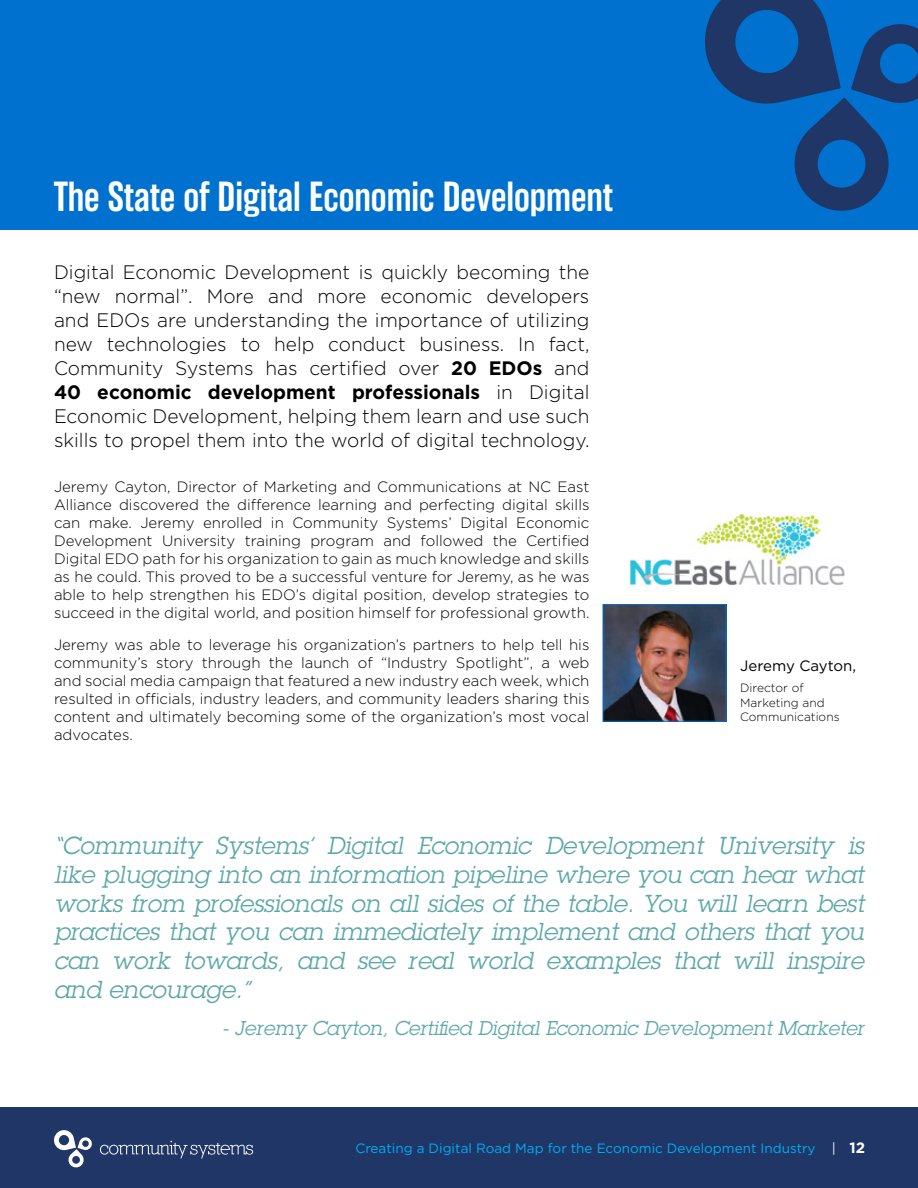
<style>
.page{position:relative;width:918px;height:1188px;background:#fff}
.page>*{position:absolute;margin:0;border:0;box-sizing:border-box;transform-origin:0 0}
.t1{font:600 42px "Rama Gothic E";color:#fff}
.t2{font:italic 24px/28.8px "Lubalin Graph";color:#5ba7a9;text-align:justify}
.t3{font:300 19.5px/24px "Gotham";color:#000;text-align:justify}
.t4{font:italic 19.5px "Lubalin Graph";color:#5ba7a9}
.t5{font:300 15px/18px "Gotham";color:#000;text-align:justify}
.t6{font:15px "Gotham";color:#000}
.t7{font:13.5px "Gotham";color:#00aeef}
.t8{font:300 12px/14.4px "Gotham";color:#000}
.s1{font-weight:700}
.s2{color:#fff}
.s3{font-weight:700;font-size:15px;color:#fff}
</style>
<div class="page">
<div style="left:0;top:1107px;width:918px;height:81px;background:#1f3667"></div>
<svg style="left:100px;top:1141px;width:153px;height:18px;background:#42557e"></svg>
<svg style="left:54px;top:1130px;width:39px;height:37px"></svg>
<div style="left:0;top:0;width:918px;height:230px;background:#0071ce"></div>
<svg style="left:705px;top:0;width:213px;height:211px"></svg>
<img style="left:605px;top:606px;width:119px;height:114px">
<div style="left:603px;top:604px;width:123px;height:118px;border:1px solid #0071ce"></div>
<img style="left:629px;top:514px;width:216px;height:72px">
<h1 class="t1" style="left:54px;top:173px;width:560px">The State of Digital Economic Development</h1>
<p class="t3" style="left:54px;top:260px;width:537px">Digital Economic Development is quickly becoming the “new normal”. More and more economic developers and EDOs are understanding the importance of utilizing new technologies to help conduct business. In fact, Community Systems has certified over <span class="s1">20 EDOs</span> and <span class="s1">40 economic development professionals</span> in Digital Economic Development, helping them learn and use such skills to propel them into the world of digital technology.</p>
<p class="t5" style="left:54px;top:477px;width:537px">Jeremy Cayton, Director of Marketing and Communications at NC East Alliance discovered the difference learning and perfecting digital skills can make. Jeremy enrolled in Community Systems’ Digital Economic Development University training program and followed the Certified Digital EDO path for his organization to gain as much knowledge and skills as he could. This proved to be a successful venture for Jeremy, as he was able to help strengthen his EDO’s digital position, develop strategies to succeed in the digital world, and position himself for professional growth.</p>
<p class="t5" style="left:54px;top:635px;width:537px">Jeremy was able to leverage his organization’s partners to help tell his community’s story through the launch of “Industry Spotlight”, a web and social media campaign that featured a new industry each week, which resulted in officials, industry leaders, and community leaders sharing this content and ultimately becoming some of the organization’s most vocal advocates.</p>
<p class="t6" style="left:740px;top:656px;width:117px">Jeremy Cayton,</p>
<p class="t8" style="left:740px;top:680px;width:101px">Director of<br>Marketing and<br>Communications</p>
<p class="t2" style="left:54px;top:831px;width:812px">“Community Systems’ Digital Economic Development University is like plugging into an information pipeline where you can hear what works from professionals on all sides of the table. You will learn best practices that you can immediately implement and others that you can work towards, and see real world examples that will inspire and encourage.”</p>
<h3 class="t4" style="left:223px;top:1016px;width:643px">- Jeremy Cayton, Certified Digital Economic Development Marketer</h3>
<p class="t7" style="left:356px;top:1140px;width:511px">Creating a Digital Road Map for the Economic Development Industry <span class="s2">|</span> <span class="s3">12</span></p>
</div>
